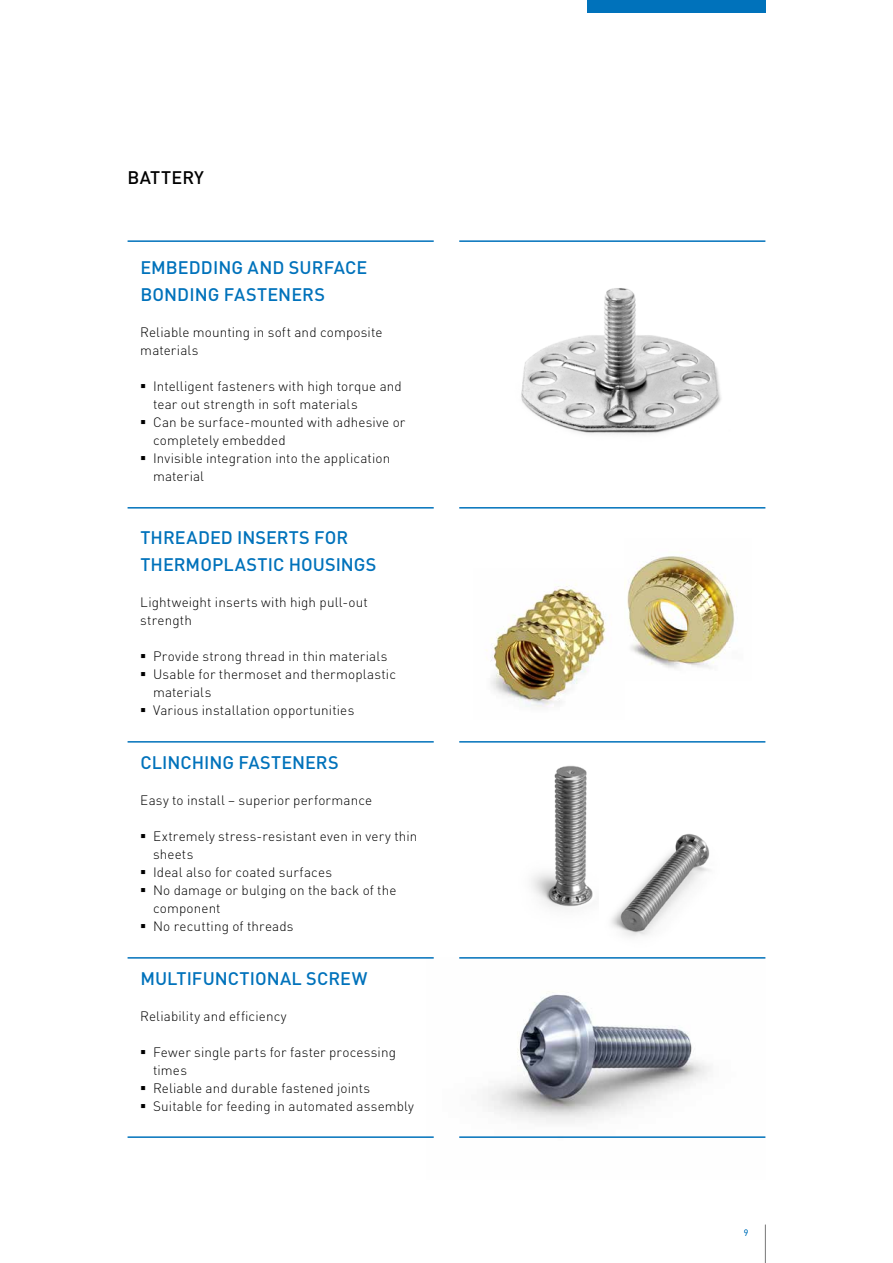
<style>
.page{position:relative;width:893px;height:1263px;background:#fff}
.page>*{position:absolute;margin:0;border:0;box-sizing:border-box;transform-origin:0 0}
.t1{font:500 18px/27px "DINOT";letter-spacing:.005em;color:#0072bb}
.t2{font:500 18px "DINOT";letter-spacing:.01em;color:#000}
.t3{font:300 13.5px/18px "DINOT";letter-spacing:.01em;color:#000}
.t4{font:300 9px "DINOT";color:#0072bb}
</style>
<div class="page">
<div style="left:587px;top:0;width:178px;height:13px;background:#0072bb"></div>
<hr style="left:765px;top:1225px;width:1px;height:38px;background:#878787">
<hr style="left:459px;top:240px;width:306px;height:2px;background:#0072bb">
<hr style="left:128px;top:240px;width:306px;height:2px;background:#0072bb">
<hr style="left:459px;top:507px;width:306px;height:2px;background:#0072bb">
<hr style="left:128px;top:507px;width:306px;height:2px;background:#0072bb">
<hr style="left:128px;top:741px;width:306px;height:2px;background:#0072bb">
<hr style="left:459px;top:741px;width:306px;height:2px;background:#0072bb">
<hr style="left:128px;top:957px;width:306px;height:2px;background:#0072bb">
<hr style="left:128px;top:1136px;width:306px;height:2px;background:#0072bb">
<hr style="left:459px;top:957px;width:306px;height:2px;background:#0072bb">
<img style="left:486px;top:240px;width:265px;height:195px">
<img style="left:486px;top:584px;width:120px;height:124px">
<img style="left:624px;top:552px;width:114px;height:117px">
<img style="left:427px;top:958px;width:339px;height:180px">
<img style="left:477px;top:742px;width:187px;height:167px">
<img style="left:599px;top:817px;width:111px;height:120px">
<h1 class="t2" style="left:128px;top:165px;width:78px">BATTERY</h1>
<h1 class="t1" style="left:140px;top:253px;width:229px">EMBEDDING AND SURFACE<br>BONDING FASTENERS</h1>
<p class="t3" style="left:140px;top:322px;width:244px">Reliable mounting in soft and composite materials</p>
<p class="t3" style="left:153px;top:376px;width:250px;text-indent:-13px">▪ Intelligent fasteners with high torque and tear out strength in soft materials</p>
<p class="t3" style="left:153px;top:412px;width:254px;text-indent:-13px">▪ Can be surface-mounted with adhesive or completely embedded</p>
<p class="t3" style="left:153px;top:448px;width:239px;text-indent:-13px">▪ Invisible integration into the application material</p>
<h1 class="t1" style="left:140px;top:523px;width:238px">THREADED INSERTS FOR<br>THERMOPLASTIC HOUSINGS</h1>
<p class="t3" style="left:140px;top:592px;width:229px">Lightweight inserts with high pull-out strength</p>
<p class="t3" style="left:140px;top:646px;width:249px">▪ Provide strong thread in thin materials</p>
<p class="t3" style="left:153px;top:664px;width:244px;text-indent:-13px">▪ Usable for thermoset and thermoplastic materials</p>
<p class="t3" style="left:140px;top:700px;width:215px">▪ Various installation opportunities</p>
<h1 class="t1" style="left:140px;top:748px;width:200px">CLINCHING FASTENERS</h1>
<p class="t3" style="left:140px;top:790px;width:233px">Easy to install – superior performance</p>
<p class="t3" style="left:153px;top:826px;width:266px;text-indent:-13px">▪ Extremely stress-resistant even in very thin sheets</p>
<p class="t3" style="left:140px;top:862px;width:193px">▪ Ideal also for coated surfaces</p>
<p class="t3" style="left:153px;top:880px;width:245px;text-indent:-13px">▪ No damage or bulging on the back of the component</p>
<p class="t3" style="left:140px;top:916px;width:155px">▪ No recutting of threads</p>
<h1 class="t1" style="left:140px;top:964px;width:228px">MULTIFUNCTIONAL SCREW</h1>
<p class="t3" style="left:140px;top:1006px;width:148px">Reliability and efficiency</p>
<p class="t3" style="left:153px;top:1042px;width:244px;text-indent:-13px">▪ Fewer single parts for faster processing times</p>
<p class="t3" style="left:140px;top:1078px;width:231px">▪ Reliable and durable fastened joints</p>
<p class="t3" style="left:140px;top:1096px;width:275px">▪ Suitable for feeding in automated assembly</p>
<p class="t4" style="left:744px;top:1227px;width:6px">9</p>
</div>
